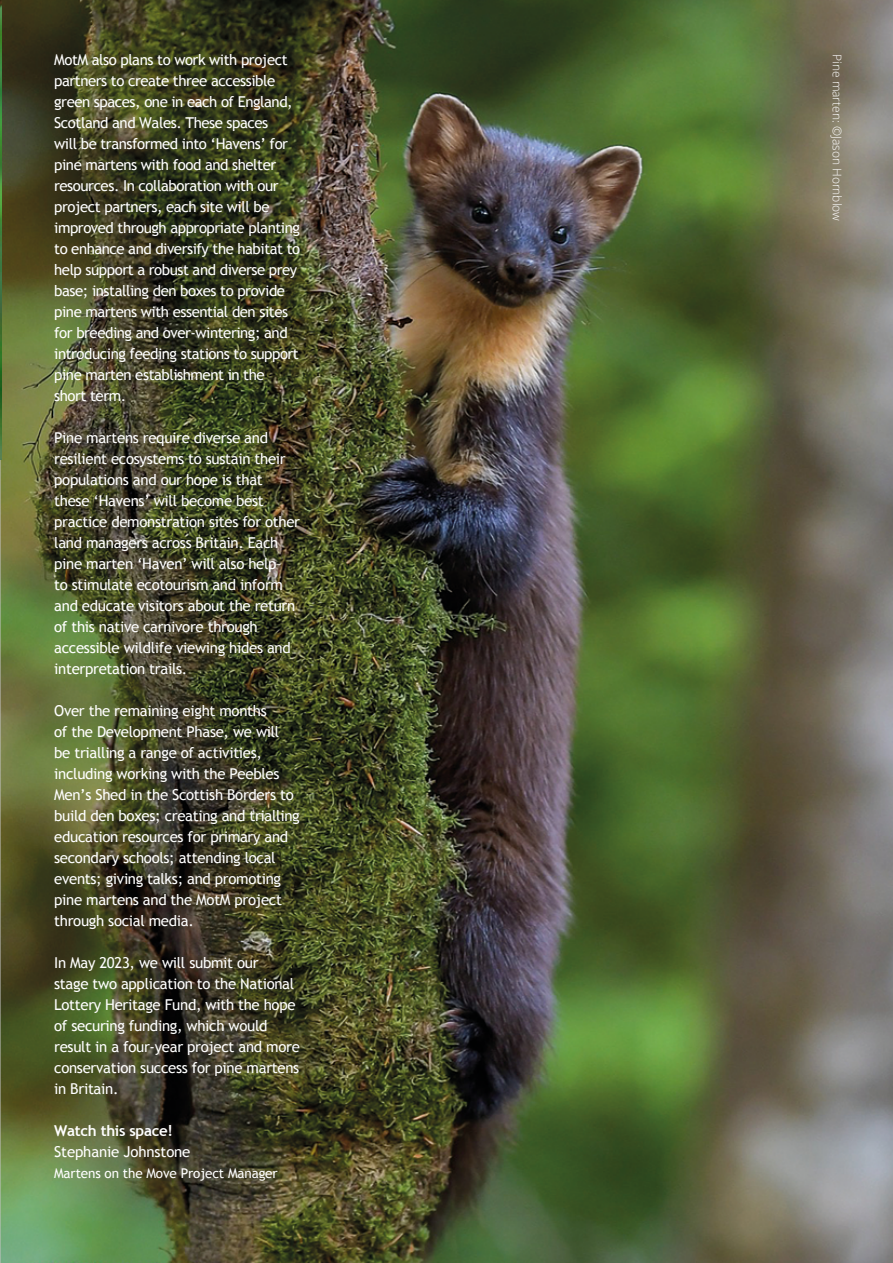
<style>
.page{position:relative;width:893px;height:1263px;background:#fff}
.page>*{position:absolute;margin:0;border:0;box-sizing:border-box;transform-origin:0 0}
.t1{font:15px/21px "Trebuchet MS";letter-spacing:-.02em;color:#fff}
.t2{font:700 15px "Trebuchet MS";letter-spacing:-.02em;color:#fff}
.t3{font:13.5px "Trebuchet MS";letter-spacing:-.01em;color:#fff}
.t4{font:300 12px "Open Sans";color:#fff}
</style>
<div class="page">
<img style="left:1px;top:0;width:892px;height:1263px">
<hr style="left:0;top:42px;width:1px;height:1221px;background:#c6c6c6">
<img style="left:0;top:0;width:1px;height:459px">
<p class="t1" style="left:54px;top:49px;width:248px">MotM also plans to work with project partners to create three accessible green spaces, one in each of England, Scotland and Wales. These spaces<br>will be transformed into ‘Havens’ for pine martens with food and shelter resources. In collaboration with our project partners, each site will be improved through appropriate planting to enhance and diversify the habitat to help support a robust and diverse prey base; installing den boxes to provide pine martens with essential den sites for breeding and over-wintering; and introducing feeding stations to support pine marten establishment in the short term.</p>
<p class="t1" style="left:54px;top:427px;width:247px">Pine martens require diverse and resilient ecosystems to sustain their populations and our hope is that these ‘Havens’ will become best practice demonstration sites for other land managers across Britain. Each pine marten ‘Haven’ will also help<br>to stimulate ecotourism and inform and educate visitors about the return of this native carnivore through accessible wildlife viewing hides and interpretation trails.</p>
<p class="t1" style="left:54px;top:700px;width:247px">Over the remaining eight months<br>of the Development Phase, we will<br>be trialling a range of activities, including working with the Peebles Men’s Shed in the Scottish Borders to build den boxes; creating and trialling education resources for primary and secondary schools; attending local events; giving talks; and promoting pine martens and the MotM project through social media.</p>
<p class="t1" style="left:54px;top:952px;width:247px">In May 2023, we will submit our<br>stage two application to the National<br>Lottery Heritage Fund, with the hope of securing funding, which would result in a four-year project and more conservation success for pine martens in Britain.</p>
<p class="t2" style="left:54px;top:1121px;width:120px">Watch this space!</p>
<p class="t1" style="left:54px;top:1141px;width:138px">Stephanie Johnstone</p>
<p class="t3" style="left:54px;top:1165px;width:225px">Martens on the Move Project Manager</p>
<p class="t4" style="left:845px;top:54px;width:168px;rotate:90deg">Pine marten: ©Jason Hornblow</p>
</div>
